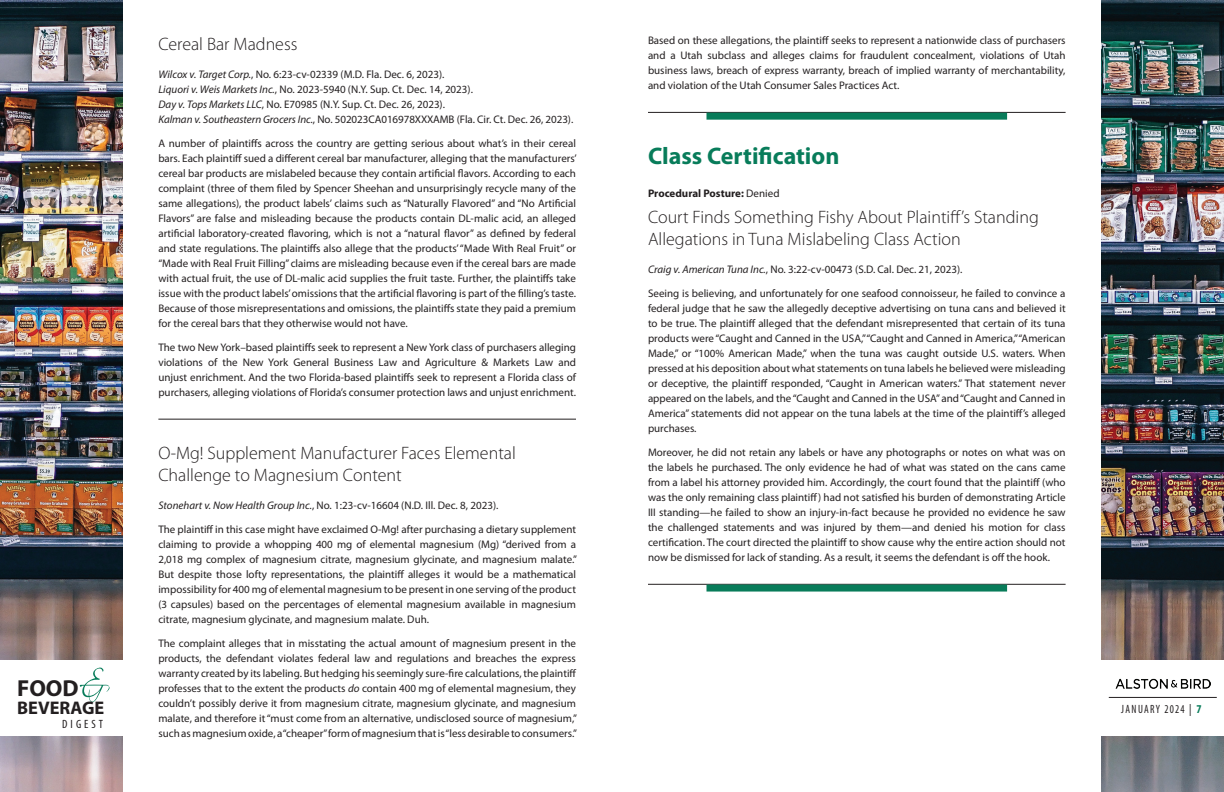
<style>
.page{position:relative;width:1224px;height:792px;background:#fff}
.page>*{position:absolute;margin:0;border:0;box-sizing:border-box;transform-origin:0 0}
.t1{font:700 24px "Myriad Pro";color:#087c5a}
.t2{font:700 23.2px "Myriad Pro";color:#231f20}
.t3{font:700 18.3px "Myriad Pro";color:#231f20}
.t4{font:300 18px/21.6px "Myriad Pro";color:#231f20}
.t5{font:condensed 12px "Myriad Pro";letter-spacing:.13em;color:#231f20;scale:.9 1}
.t6{font:condensed 12px "Myriad Pro";letter-spacing:.13em;color:#231f20}
.t7{font:11px/15px "Myriad Pro";color:#231f20;text-align:justify}
.t8{font:700 11px "Myriad Pro";color:#231f20}
.s1{font-style:italic}
.s2{font-weight:400}
.s3{font-weight:700;color:#087c5a}
</style>
<div class="page">
<img style="left:0;top:0;width:122px;height:792px">
<img style="left:1102px;top:0;width:122px;height:792px">
<div style="left:0;top:660px;width:125px;height:75px;background:#fff"></div>
<svg style="left:80px;top:668px;width:30px;height:34px"></svg>
<div style="left:1096px;top:660px;width:128px;height:75px;background:#fff"></div>
<hr style="left:1109px;top:697px;width:108px;height:1px;background:#231f20">
<img style="left:1115px;top:678px;width:96px;height:11px">
<hr style="left:158px;top:419px;width:418px;height:1px;background:#231f20">
<hr style="left:648px;top:112px;width:418px;height:1px;background:#231f20">
<div style="left:706px;top:113px;width:301px;height:7px;background:#087c5a"></div>
<hr style="left:648px;top:584px;width:418px;height:1px;background:#231f20">
<div style="left:706px;top:585px;width:301px;height:7px;background:#087c5a"></div>
<h2 class="t2" style="left:17px;top:673px;width:63px">FOOD</h2>
<h3 class="t3" style="left:17px;top:696px;width:89px">BEVERAGE</h3>
<p class="t6" style="left:62px;top:716px;width:42px">DIGEST</p>
<h3 class="t4" style="left:158px;top:33px;width:141px">Cereal Bar Madness</h3>
<p class="t7" style="left:158px;top:67px;width:416px;text-align:left"><span class="s1">Wilcox v. Target Corp.</span>, No. 6:23-cv-02339 (M.D. Fla. Dec. 6, 2023).<br><span class="s1">Liquori v. Weis Markets Inc.</span>, No. 2023-5940 (N.Y. Sup. Ct. Dec. 14, 2023).<br><span class="s1">Day v. Tops Markets LLC</span>, No. E70985 (N.Y. Sup. Ct. Dec. 26, 2023).<br><span class="s1">Kalman v. Southeastern Grocers Inc.</span>, No. 502023CA016978XXXAMB (Fla. Cir. Ct. Dec. 26, 2023).</p>
<p class="t7" style="left:158px;top:136px;width:420px">A number of plaintiffs across the country are getting serious about what’s in their cereal bars. Each plaintiff sued a different cereal bar manufacturer, alleging that the manufacturers’ cereal bar products are mislabeled because they contain artificial flavors. According to each complaint (three of them filed by Spencer Sheehan and unsurprisingly recycle many of the same allegations), the product labels’ claims such as “Naturally Flavored” and “No Artificial Flavors” are false and misleading because the products contain DL-malic acid, an alleged artificial laboratory-created flavoring, which is not a “natural flavor” as defined by federal and state regulations. The plaintiffs also allege that the products’ “Made With Real Fruit” or “Made with Real Fruit Filling” claims are misleading because even if the cereal bars are made with actual fruit, the use of DL-malic acid supplies the fruit taste. Further, the plaintiffs take issue with the product labels’ omissions that the artificial flavoring is part of the filling’s taste.<br>Because of those misrepresentations and omissions, the plaintiffs state they paid a premium for the cereal bars that they otherwise would not have.</p>
<p class="t7" style="left:158px;top:340px;width:419px">The two New York–based plaintiffs seek to represent a New York class of purchasers alleging violations of the New York General Business Law and Agriculture &amp; Markets Law and unjust enrichment. And the two Florida-based plaintiffs seek to represent a Florida class of purchasers, alleging violations of Florida’s consumer protection laws and unjust enrichment.</p>
<h3 class="t4" style="left:158px;top:442px;width:359px">O-Mg! Supplement Manufacturer Faces Elemental<br>Challenge to Magnesium Content</h3>
<p class="t7" style="left:158px;top:493px;width:419px;line-height:24px"><span class="s1">Stonehart v. Now Health Group Inc.</span>, No. 1:23-cv-16604 (N.D. Ill. Dec. 8, 2023).<br>The plaintiff in this case might have exclaimed O-Mg! after purchasing a dietary supplement</p>
<p class="t7" style="left:158px;top:537px;width:420px">claiming to provide a whopping 400 mg of elemental magnesium (Mg) “derived from a 2,018 mg complex of magnesium citrate, magnesium glycinate, and magnesium malate.” But despite those lofty representations, the plaintiff alleges it would be a mathematical impossibility for 400 mg of elemental magnesium to be present in one serving of the product (3 capsules) based on the percentages of elemental magnesium available in magnesium citrate, magnesium glycinate, and magnesium malate. Duh.</p>
<p class="t7" style="left:158px;top:636px;width:420px">The complaint alleges that in misstating the actual amount of magnesium present in the products, the defendant violates federal law and regulations and breaches the express warranty created by its labeling. But hedging his seemingly sure-fire calculations, the plaintiff professes that to the extent the products <span class="s1">do</span> contain 400 mg of elemental magnesium, they couldn’t possibly derive it from magnesium citrate, magnesium glycinate, and magnesium malate, and therefore it “must come from an alternative, undisclosed source of magnesium,” such as magnesium oxide, a “cheaper” form of magnesium that is “less desirable to consumers.”</p>
<p class="t7" style="left:648px;top:33px;width:419px">Based on these allegations, the plaintiff seeks to represent a nationwide class of purchasers and a Utah subclass and alleges claims for fraudulent concealment, violations of Utah business laws, breach of express warranty, breach of implied warranty of merchantability, and violation of the Utah Consumer Sales Practices Act.</p>
<h1 class="t1" style="left:648px;top:140px;width:193px">Class Certification</h1>
<p class="t8" style="left:648px;top:186px;width:133px">Procedural Posture: <span class="s2">Denied</span></p>
<h3 class="t4" style="left:648px;top:206px;width:392px">Court Finds Something Fishy About Plaintiff’s Standing<br>Allegations in Tuna Mislabeling Class Action</h3>
<p class="t7" style="left:648px;top:257px;width:419px;line-height:24px"><span class="s1">Craig v. American Tuna Inc.</span>, No. 3:22-cv-00473 (S.D. Cal. Dec. 21, 2023).<br>Seeing is believing, and unfortunately for one seafood connoisseur, he failed to convince a</p>
<p class="t7" style="left:648px;top:301px;width:419px">federal judge that he saw the allegedly deceptive advertising on tuna cans and believed it to be true. The plaintiff alleged that the defendant misrepresented that certain of its tuna products were “Caught and Canned in the USA,” “Caught and Canned in America,” “American Made,” or “100% American Made,” when the tuna was caught outside U.S. waters. When pressed at his deposition about what statements on tuna labels he believed were misleading or deceptive, the plaintiff responded, “Caught in American waters.” That statement never appeared on the labels, and the “Caught and Canned in the USA” and “Caught and Canned in America” statements did not appear on the tuna labels at the time of the plaintiff’s alleged purchases.</p>
<p class="t7" style="left:648px;top:445px;width:419px">Moreover, he did not retain any labels or have any photographs or notes on what was on the labels he purchased. The only evidence he had of what was stated on the cans came from a label his attorney provided him. Accordingly, the court found that the plaintiff (who was the only remaining class plaintiff) had not satisfied his burden of demonstrating Article III standing—he failed to show an injury-in-fact because he provided no evidence he saw the challenged statements and was injured by them—and denied his motion for class certification. The court directed the plaintiff to show cause why the entire action should not now be dismissed for lack of standing. As a result, it seems the defendant is off the hook.</p>
<p class="t5" style="left:1121px;top:701px;width:91px">JANUARY 2024 | <span class="s3">7</span></p>
</div>
